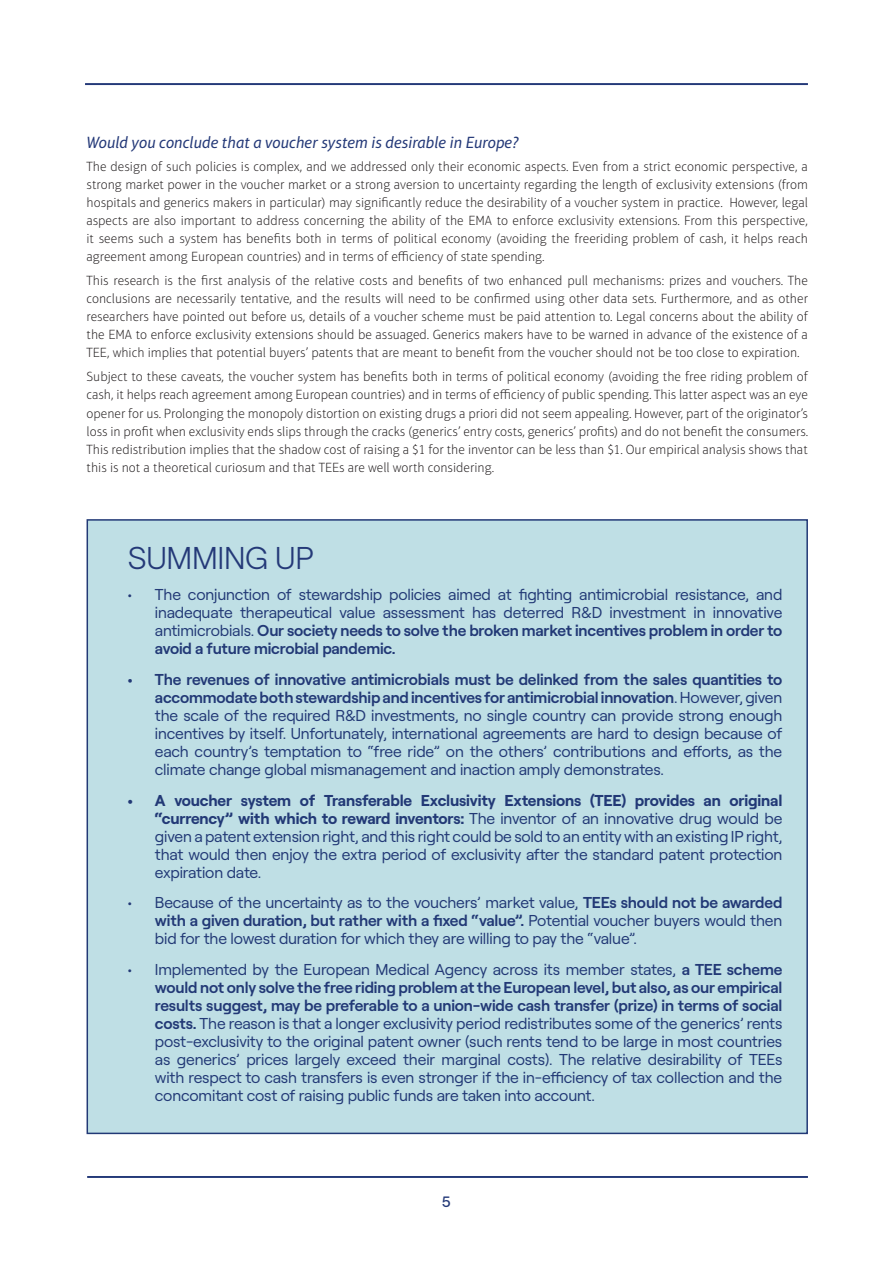
<style>
.page{position:relative;width:893px;height:1263px;background:#fff}
.page>*{position:absolute;margin:0;border:0;box-sizing:border-box;transform-origin:0 0}
.t1{font:300 31.5px "Roobert";letter-spacing:-.01em;color:#243978}
.t2{font:italic 16.5px "Aptifer Sans LT Pro";color:#243978}
.t3{font:15.75px/18px "Roobert";letter-spacing:-.01em;color:#223976;text-align:justify}
.t4{font:500 15px "Roobert";color:#243978}
.t5{font:100 13.5px/18px "Aptifer Sans LT Pro";color:#231f20;text-align:justify}
.s1{font-weight:600}
.s2{font-weight:700}
</style>
<div class="page">
<hr style="left:85px;top:83px;width:723px;height:2px;background:#243978">
<hr style="left:87px;top:1176px;width:721px;height:2px;background:#243978">
<div style="left:87px;top:519px;width:721px;height:615px;background:#bfdfe5;border:2px solid #223976"></div>
<p class="t2" style="left:87px;top:133px;width:433px">Would you conclude that a voucher system is desirable in Europe?</p>
<p class="t5" style="left:87px;top:157px;width:723px">The design of such policies is complex, and we addressed only their economic aspects. Even from a strict economic perspective, a strong market power in the voucher market or a strong aversion to uncertainty regarding the length of exclusivity extensions (from hospitals and generics makers in particular) may significantly reduce the desirability of a voucher system in practice. However, legal aspects are also important to address concerning the ability of the EMA to enforce exclusivity extensions. From this perspective, it seems such a system has benefits both in terms of political economy (avoiding the freeriding problem of cash, it helps reach agreement among European countries) and in terms of efficiency of state spending.</p>
<p class="t5" style="left:87px;top:272px;width:723px">This research is the first analysis of the relative costs and benefits of two enhanced pull mechanisms: prizes and vouchers. The conclusions are necessarily tentative, and the results will need to be confirmed using other data sets. Furthermore, and as other researchers have pointed out before us, details of a voucher scheme must be paid attention to. Legal concerns about the ability of the EMA to enforce exclusivity extensions should be assuaged. Generics makers have to be warned in advance of the existence of a TEE, which implies that potential buyers’ patents that are meant to benefit from the voucher should not be too close to expiration.</p>
<p class="t5" style="left:87px;top:368px;width:723px">Subject to these caveats, the voucher system has benefits both in terms of political economy (avoiding the free riding problem of cash, it helps reach agreement among European countries) and in terms of efficiency of public spending. This latter aspect was an eye opener for us. Prolonging the monopoly distortion on existing drugs a priori did not seem appealing. However, part of the originator’s loss in profit when exclusivity ends slips through the cracks (generics’ entry costs, generics’ profits) and do not benefit the consumers.<br>This redistribution implies that the shadow cost of raising a $1 for the inventor can be less than $1. Our empirical analysis shows that this is not a theoretical curiosum and that TEEs are well worth considering.</p>
<p class="t1" style="left:128px;top:535px;width:187px">SUMMING UP</p>
<p class="t3" style="left:155px;top:584px;width:629px;text-indent:-27px">• The conjunction of stewardship policies aimed at fighting antimicrobial resistance, and inadequate therapeutical value assessment has deterred R&amp;D investment in innovative antimicrobials. <span class="s1">Our society needs to solve the broken market incentives problem in order to avoid a future microbial pandemic.</span></p>
<p class="t3" style="left:155px;top:669px;width:629px;text-indent:-27px"><span class="s1">• The revenues of innovative antimicrobials must be delinked from the sales quantities to accommodate both stewardship and incentives for antimicrobial innovation</span>. However, given the scale of the required R&amp;D investments, no single country can provide strong enough incentives by itself. Unfortunately, international agreements are hard to design because of each country’s temptation to “free ride” on the others’ contributions and efforts, as the climate change global mismanagement and inaction amply demonstrates.</p>
<p class="t3" style="left:155px;top:790px;width:629px;text-indent:-27px"><span class="s2">• A voucher system of Transferable Exclusivity Extensions (TEE) provides an original “currency” with which to reward inventors:</span> The inventor of an innovative drug would be given a patent extension right, and this right could be sold to an entity with an existing IP right, that would then enjoy the extra period of exclusivity after the standard patent protection expiration date.</p>
<p class="t3" style="left:155px;top:893px;width:629px;text-indent:-27px">• Because of the uncertainty as to the vouchers’ market value, <span class="s1">TEEs should not be awarded with a given duration, but rather with a fixed “value”.</span> Potential voucher buyers would then bid for the lowest duration for which they are willing to pay the “value”.</p>
<p class="t3" style="left:155px;top:959px;width:629px;text-indent:-27px">• Implemented by the European Medical Agency across its member states, <span class="s1">a TEE scheme would not only solve the free riding problem at the European level, but also, as our empirical results suggest, may be preferable to a union-wide cash transfer (prize) in terms of social costs.</span> The reason is that a longer exclusivity period redistributes some of the generics’ rents post-exclusivity to the original patent owner (such rents tend to be large in most countries as generics’ prices largely exceed their marginal costs). The relative desirability of TEEs with respect to cash transfers is even stronger if the in-efficiency of tax collection and the concomitant cost of raising public funds are taken into account.</p>
<p class="t4" style="left:442px;top:1190px;width:11px">5</p>
</div>
